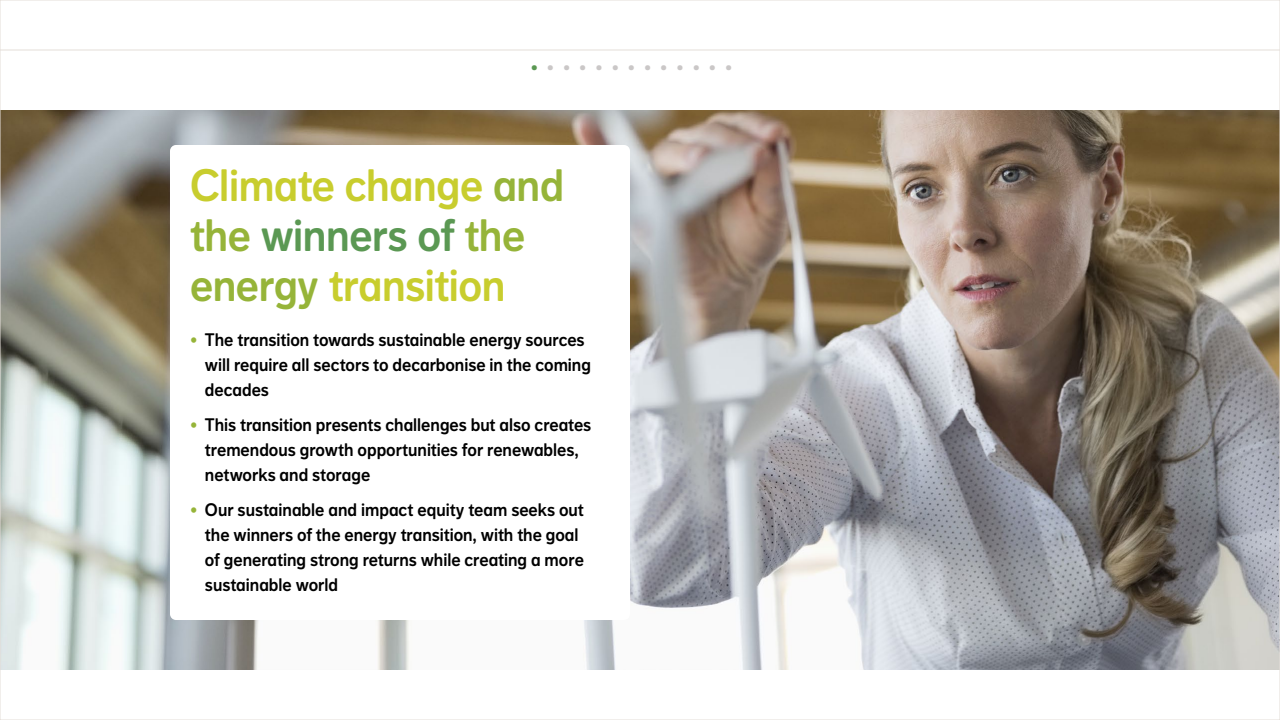
<style>
.page{position:relative;width:1280px;height:720px;background:#fff}
.page>*{position:absolute;margin:0;border:0;box-sizing:border-box;transform-origin:0 0}
.t1{font:45px/50px "NN Dagny Display";letter-spacing:-.01em;color:#c8cd2e}
.t2{font:35px "NN Dagny Display";color:#cac7c7}
.t3{font:18px/25px "NN Dagny Display";color:#000}
.s1{color:#5b9853}
.s2{color:#96b439}
</style>
<div class="page">
<img style="left:2px;top:110px;width:1276px;height:560px">
<div style="left:170px;top:145px;width:460px;height:475px;background:#fff;border-radius:6px"></div>
<hr style="left:0;top:50px;width:1280px;height:1px;background:#e5ded9">
<h2 class="t2" style="left:530px;top:37px;width:205px"><span class="s1">.</span> . . . . . . . . . . . .</h2>
<h1 class="t1" style="left:190px;top:161px;width:376px">Climate change <span class="s2">and the</span> <span class="s1">winners of</span> <span class="s2">the energy</span> transition</h1>
<p class="t3" style="left:205px;top:328px;width:388px;text-indent:-15px"><span class="s2">•</span> The transition towards sustainable energy sources will require all sectors to decarbonise in the coming decades</p>
<p class="t3" style="left:205px;top:413px;width:388px;text-indent:-15px"><span class="s2">•</span> This transition presents challenges but also creates tremendous growth opportunities for renewables, networks and storage</p>
<p class="t3" style="left:205px;top:498px;width:380px;text-indent:-15px"><span class="s2">•</span> Our sustainable and impact equity team seeks out the winners of the energy transition, with the goal of generating strong returns while creating a more sustainable world</p>
</div>
